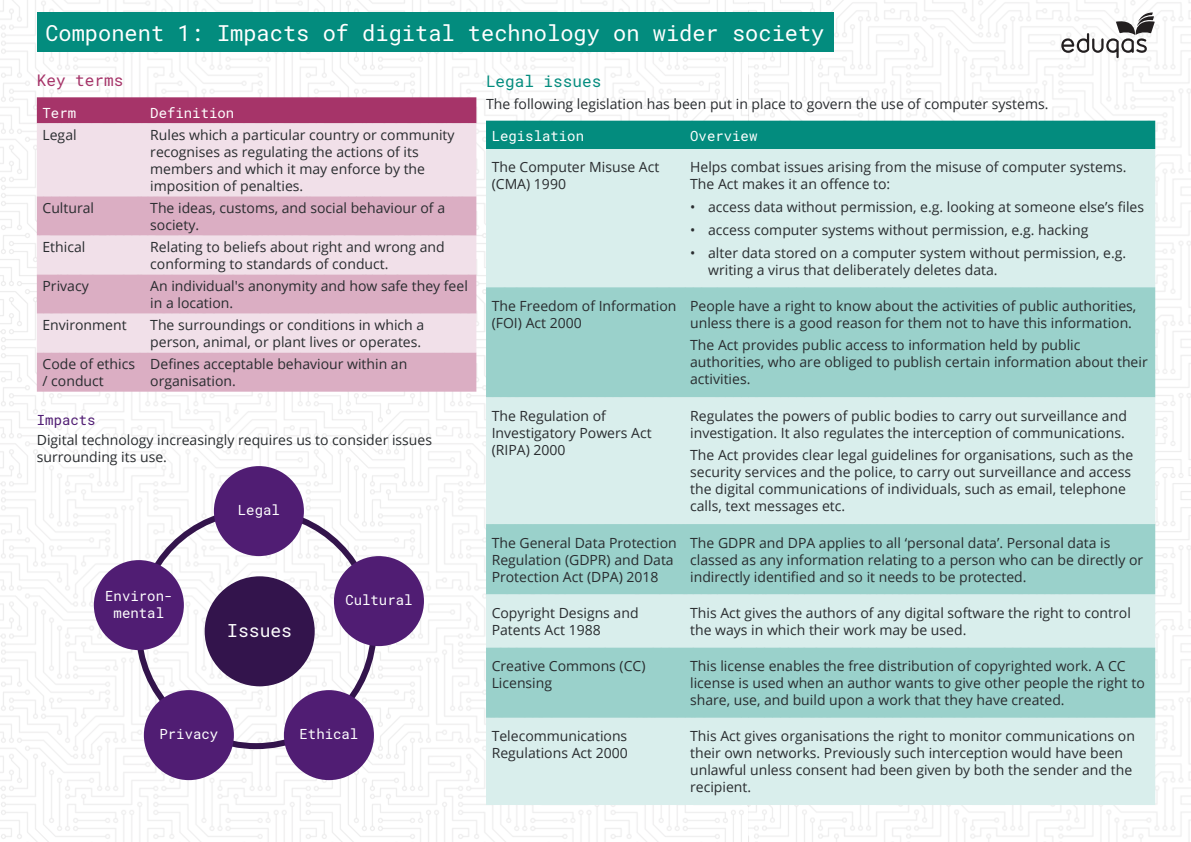
<style>
.page{position:relative;width:1191px;height:842px;background:#fff}
.page>*{position:absolute;margin:0;border:0;box-sizing:border-box;transform-origin:0 0}
.t1{font:22px "Roboto Mono";color:#fff}
.t2{font:18px "Roboto Mono";color:#fff}
.t3{font:16px "Roboto Mono";color:#038c7e}
.t4{font:16px "Roboto Mono";color:#a63469}
.Table_body{font:14px/17px "Open Sans";color:#292c2f}
.Table_header{font:14px/16.8px "Roboto Mono";color:#fff;text-align:center}
.t5{font:14px "Roboto Mono";color:#501d73}
</style>
<div class="page">
<img style="left:0;top:0;width:1191px;height:842px">
<div style="left:37px;top:12px;width:796px;height:40px;background:#038c7e"></div>
<div style="left:37px;top:97px;width:439px;height:26px;background:#a63469"></div>
<div style="left:37px;top:123px;width:439px;height:73px;background:#f1e0e9"></div>
<svg style="left:37px;top:196px;width:439px;height:196px;background:#e3c2d2"></svg>
<div style="left:214px;top:466px;width:90px;height:90px;background:#501d73;border-radius:50%"></div>
<div style="left:94px;top:560px;width:90px;height:90px;background:#501d73;border-radius:50%"></div>
<div style="left:334px;top:556px;width:90px;height:90px;background:#501d73;border-radius:50%"></div>
<div style="left:284px;top:690px;width:90px;height:90px;background:#501d73;border-radius:50%"></div>
<div style="left:144px;top:690px;width:90px;height:90px;background:#501d73;border-radius:50%"></div>
<div style="left:205px;top:576px;width:110px;height:110px;background:#33144c;border-radius:50%"></div>
<div style="left:486px;top:121px;width:669px;height:28px;background:#038c7e"></div>
<div style="left:486px;top:149px;width:669px;height:656px;background:#d9eeec"></div>
<svg style="left:486px;top:287px;width:669px;height:431px;background:#b4ddd8"></svg>
<svg style="left:1061px;top:12px;width:93px;height:46px"></svg>
<h1 class="t1" style="left:45px;top:18px;width:780px">Component 1: Impacts of digital technology on wider society</h1>
<h2 class="t4" style="left:37px;top:69px;width:88px">Key terms</h2>
<p class="Table_header" style="left:43px;top:104px;width:35px">Term</p>
<p class="Table_header" style="left:150px;top:104px;width:86px">Definition</p>
<p class="Table_body" style="left:43px;top:126px;width:36px">Legal</p>
<p class="Table_body" style="left:150px;top:126px;width:306px">Rules which a particular country or community recognises as regulating the actions of its members and which it may enforce by the imposition of penalties.</p>
<p class="Table_body" style="left:43px;top:199px;width:53px">Cultural</p>
<p class="Table_body" style="left:150px;top:199px;width:296px">The ideas, customs, and social behaviour of a society.</p>
<p class="Table_body" style="left:43px;top:238px;width:44px">Ethical</p>
<p class="Table_body" style="left:150px;top:238px;width:296px">Relating to beliefs about right and wrong and conforming to standards of conduct.</p>
<p class="Table_body" style="left:43px;top:277px;width:48px">Privacy</p>
<p class="Table_body" style="left:150px;top:277px;width:319px">An individual's anonymity and how safe they feel in a location.</p>
<p class="Table_body" style="left:43px;top:316px;width:86px">Environment</p>
<p class="Table_body" style="left:150px;top:316px;width:275px">The surroundings or conditions in which a person, animal, or plant lives or operates.</p>
<p class="Table_body" style="left:43px;top:355px;width:94px">Code of ethics / conduct</p>
<p class="Table_body" style="left:150px;top:355px;width:258px">Defines acceptable behaviour within an organisation.</p>
<h3 class="t5" style="left:37px;top:411px;width:60px">Impacts</h3>
<p class="Table_body" style="left:37px;top:431px;width:397px">Digital technology increasingly requires us to consider issues surrounding its use.</p>
<p class="Table_header" style="left:238px;top:501px;width:43px">Legal</p>
<h2 class="t3" style="left:486px;top:70px;width:117px">Legal issues</h2>
<h2 class="Table_body" style="left:486px;top:95px;width:564px">The following legislation has been put in place to govern the use of computer systems.</h2>
<p class="Table_header" style="left:492px;top:127px;width:94px">Legislation</p>
<p class="Table_header" style="left:690px;top:127px;width:69px">Overview</p>
<p class="Table_body" style="left:492px;top:159px;width:169px">The Computer Misuse Act (CMA) 1990</p>
<p class="Table_body" style="left:690px;top:159px;width:438px">Helps combat issues arising from the misuse of computer systems.<br>The Act makes it an offence to:</p>
<p class="Table_body" style="left:690px;top:198px;width:455px">• access data without permission, e.g. looking at someone else’s files</p>
<p class="Table_body" style="left:690px;top:221px;width:400px">• access computer systems without permission, e.g. hacking</p>
<p class="Table_body" style="left:708px;top:244px;width:419px;text-indent:-18px">• alter data stored on a computer system without permission, e.g. writing a virus that deliberately deletes data.</p>
<p class="Table_body" style="left:492px;top:297px;width:186px">The Freedom of Information (FOI) Act 2000</p>
<p class="Table_body" style="left:690px;top:297px;width:447px">People have a right to know about the activities of public authorities, unless there is a good reason for them not to have this information.</p>
<p class="Table_body" style="left:690px;top:336px;width:459px">The Act provides public access to information held by public authorities, who are obliged to publish certain information about their activities.</p>
<p class="Table_body" style="left:492px;top:407px;width:161px">The Regulation of<br>Investigatory Powers Act (RIPA) 2000</p>
<p class="Table_body" style="left:690px;top:407px;width:438px">Regulates the powers of public bodies to carry out surveillance and investigation. It also regulates the interception of communications.</p>
<p class="Table_body" style="left:690px;top:446px;width:445px">The Act provides clear legal guidelines for organisations, such as the security services and the police, to carry out surveillance and access the digital communications of individuals, such as email, telephone calls, text messages etc.</p>
<p class="Table_header" style="left:105px;top:587px;width:69px">Environ&shy;mental</p>
<p class="Table_header" style="left:345px;top:591px;width:69px">Cultural</p>
<p class="t2" style="left:227px;top:618px;width:66px">Issues</p>
<p class="Table_header" style="left:159px;top:725px;width:60px">Privacy</p>
<p class="Table_header" style="left:299px;top:725px;width:60px">Ethical</p>
<p class="Table_body" style="left:492px;top:534px;width:186px">The General Data Protection<br>Regulation (GDPR) and Data<br>Protection Act (DPA) 2018</p>
<p class="Table_body" style="left:690px;top:534px;width:454px">The GDPR and DPA applies to all ‘personal data’. Personal data is classed as any information relating to a person who can be directly or indirectly identified and so it needs to be protected.</p>
<p class="Table_body" style="left:492px;top:604px;width:148px">Copyright Designs and<br>Patents Act 1988</p>
<p class="Table_body" style="left:690px;top:604px;width:442px">This Act gives the authors of any digital software the right to control the ways in which their work may be used.</p>
<p class="Table_body" style="left:492px;top:657px;width:155px">Creative Commons (CC)<br>Licensing</p>
<p class="Table_body" style="left:690px;top:657px;width:456px">This license enables the free distribution of copyrighted work. A CC license is used when an author wants to give other people the right to share, use, and build upon a work that they have created.</p>
<p class="Table_body" style="left:492px;top:727px;width:138px">Telecommunications<br>Regulations Act 2000</p>
<p class="Table_body" style="left:690px;top:727px;width:446px">This Act gives organisations the right to monitor communications on their own networks. Previously such interception would have been unlawful unless consent had been given by both the sender and the recipient.</p>
</div>
